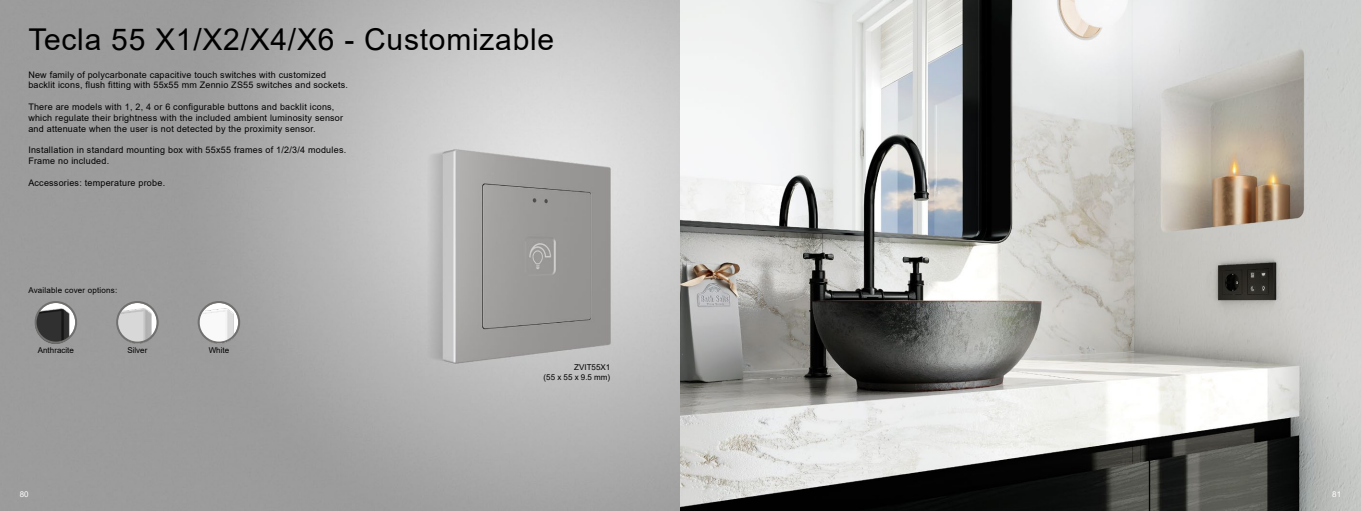
<style>
.page{position:relative;width:1361px;height:511px;background:#fff}
.page>*{position:absolute;margin:0;border:0;box-sizing:border-box;transform-origin:0 0}
.t1{font:30px "Arial";letter-spacing:.025em;color:#000}
.t2{font:9px/10.8px "Arial";letter-spacing:.025em;color:#000}
.t3{font:8px/9.6px "Arial";color:#000;text-align:right}
.t4{font:8px "Arial";letter-spacing:.025em;color:#000}
.t5{font:8px "Arial";color:#fff}
</style>
<div class="page">
<img style="left:0;top:0;width:1361px;height:510px">
<img style="left:28px;top:298px;width:221px;height:49px">
<div style="left:35px;top:301px;width:42px;height:42px;border:2px solid #71706f;border-radius:50%"></div>
<div style="left:116px;top:301px;width:43px;height:42px;border:2px solid #71706f;border-radius:50%"></div>
<div style="left:198px;top:301px;width:42px;height:42px;border:2px solid #71706f;border-radius:50%"></div>
<h1 class="t1" style="left:28px;top:19px;width:527px">Tecla 55 X1/X2/X4/X6 - Customizable</h1>
<p class="t2" style="left:28px;top:69px;width:321px">New family of polycarbonate capacitive touch switches with customized backlit icons, flush fitting with 55x55 mm Zennio ZS55 switches and sockets.</p>
<p class="t2" style="left:28px;top:101px;width:316px">There are models with 1, 2, 4 or 6 configurable buttons and backlit icons, which regulate their brightness with the included ambient luminosity sensor and attenuate when the user is not detected by the proximity sensor.</p>
<p class="t2" style="left:28px;top:144px;width:319px">Installation in standard mounting box with 55x55 frames of 1/2/3/4 modules.<br>Frame no included.</p>
<p class="t2" style="left:28px;top:177px;width:138px">Accessories: temperature probe.</p>
<p class="t4" style="left:28px;top:284px;width:90px">Available cover options:</p>
<p class="t3" style="left:38px;top:345px;width:38px">Anthracite</p>
<p class="t3" style="left:127px;top:345px;width:21px">Silver</p>
<p class="t3" style="left:209px;top:345px;width:22px">White</p>
<p class="t3" style="left:543px;top:362px;width:68px">ZVIT55X1<br>(55 x 55 x 9.5 mm)</p>
<p class="t5" style="left:20px;top:488px;width:10px">80</p>
<p class="t5" style="left:1332px;top:488px;width:10px">81</p>
</div>
